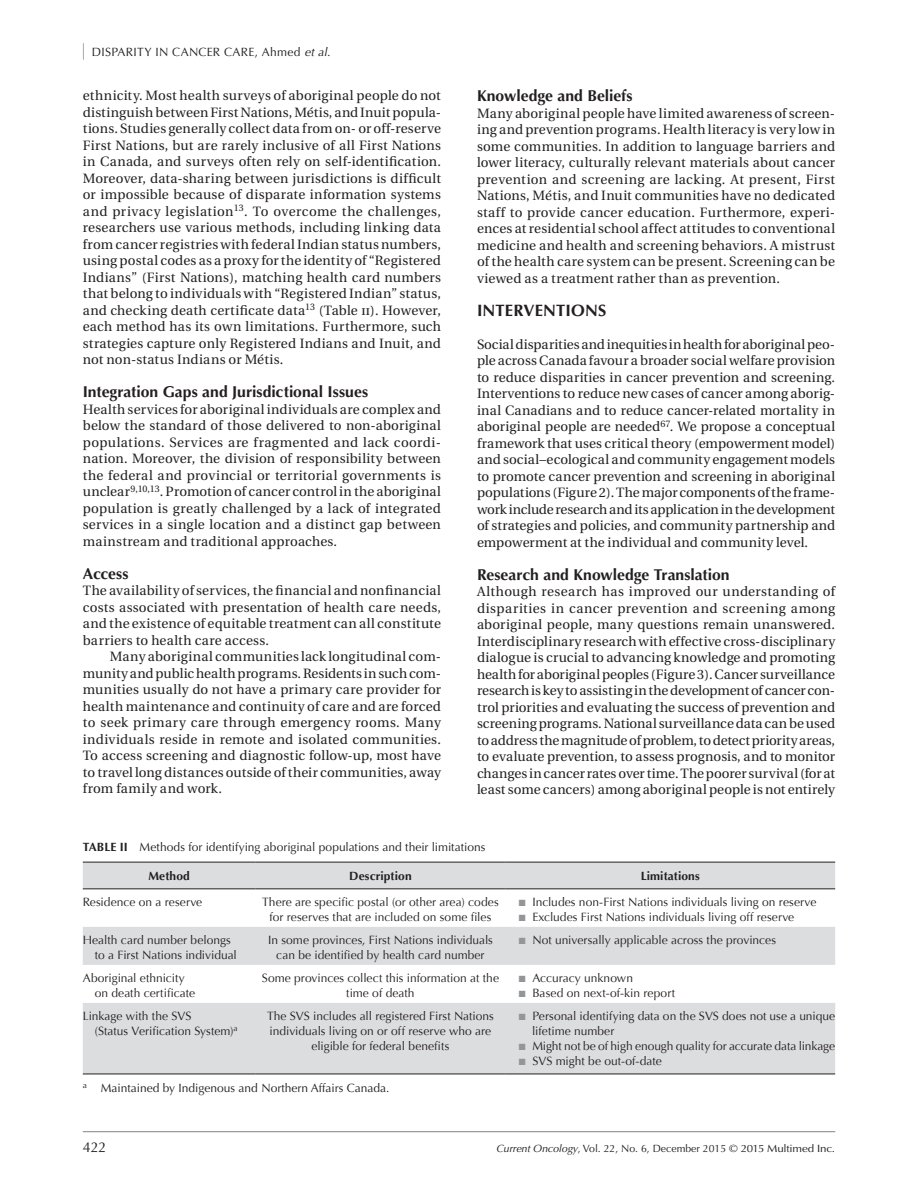
<style>
.page{position:relative;width:918px;height:1188px;background:#fff}
.page>*{position:absolute;margin:0;border:0;box-sizing:border-box;transform-origin:0 0}
.t1{font:700 16.5px "Optima";letter-spacing:.01em;color:#231f20}
.t2{font:700 15.75px "Optima";color:#231f20}
.t3{font:14.25px "Optima";color:#231f20}
.t4{font:13.5px/16.5px "Utopia";letter-spacing:.015em;color:#231f20;text-align:justify}
.t5{font:12px/15px "Optima";color:#231f20;text-align:center}
.t6{font:12px "Optima";color:#231f20}
.t7{font:12px "Optima";letter-spacing:.025em;color:#231f20}
.t8{font:700 12px "Optima";letter-spacing:.01em;color:#231f20}
.t9{font:10.5px "Optima";color:#231f20}
.s1{font-style:italic}
.s2{font-family:"Utopia Regular SC"}
.s3{font-weight:700}
.s4{color:#939598}
</style>
<div class="page">
<hr style="left:83px;top:1131px;width:752px;height:1px;background:#231f20">
<svg style="left:83px;top:43px;width:1px;height:17px"></svg>
<svg style="left:83px;top:863px;width:752px;height:211px;fill:#dcdddf"></svg>
<hr style="left:83px;top:862px;width:173px;height:1px;background:#231f20">
<hr style="left:256px;top:862px;width:249px;height:1px;background:#231f20">
<hr style="left:505px;top:862px;width:330px;height:1px;background:#231f20">
<hr style="left:83px;top:889px;width:173px;height:1px;background:#231f20">
<hr style="left:256px;top:889px;width:249px;height:1px;background:#231f20">
<hr style="left:505px;top:889px;width:330px;height:1px;background:#231f20">
<hr style="left:83px;top:1074px;width:173px;height:1px;background:#231f20">
<hr style="left:256px;top:1074px;width:249px;height:1px;background:#231f20">
<hr style="left:505px;top:1074px;width:330px;height:1px;background:#231f20">
<p class="t7" style="left:92px;top:45px;width:240px">DISPARITY IN CANCER CARE, Ahmed <span class="s1">et al.</span></p>
<p class="t4" style="left:83px;top:88px;width:360px">ethnicity. Most health surveys of aboriginal people do not distinguish between First Nations, Métis, and Inuit popula&shy;tions. Studies generally collect data from on- or off-reserve First Nations, but are rarely inclusive of all First Nations in Canada, and surveys often rely on self-identification.<br>Moreover, data-sharing between jurisdictions is difficult or impossible because of disparate information systems and privacy legislation<sup>13</sup>. To overcome the challenges, researchers use various methods, including linking data from cancer registries with federal Indian status numbers, using postal codes as a proxy for the identity of “Registered Indians” (First Nations), matching health card numbers that belong to individuals with “Registered Indian” status, and checking death certificate data<sup>13</sup> (Table <span class="s2">ii</span>). However, each method has its own limitations. Furthermore, such strategies capture only Registered Indians and Inuit, and not non-status Indians or Métis.</p>
<p class="t2" style="left:83px;top:383px;width:287px">Integration Gaps and Jurisdictional Issues</p>
<p class="t4" style="left:83px;top:401px;width:360px">Health services for aboriginal individuals are complex and below the standard of those delivered to non-aboriginal populations. Services are fragmented and lack coordi&shy;nation. Moreover, the division of responsibility between the federal and provincial or territorial governments is unclear<sup>9,10,13</sup>. Promotion of cancer control in the aboriginal population is greatly challenged by a lack of integrated services in a single location and a distinct gap between mainstream and traditional approaches.</p>
<p class="t2" style="left:83px;top:564px;width:47px">Access</p>
<p class="t4" style="left:83px;top:583px;width:360px">The availability of services, the financial and nonfinancial costs associated with presentation of health care needs, and the existence of equitable treatment can all constitute barriers to health care access.</p>
<p class="t4" style="left:83px;top:649px;width:360px;text-indent:27px">Many aboriginal communities lack longitudinal com&shy;munity and public health programs. Residents in such com&shy;munities usually do not have a primary care provider for health maintenance and continuity of care and are forced to seek primary care through emergency rooms. Many individuals reside in remote and isolated communities.<br>To access screening and diagnostic follow-up, most have to travel long distances outside of their communities, away from family and work.</p>
<p class="t2" style="left:477px;top:87px;width:157px">Knowledge and Beliefs</p>
<p class="t4" style="left:477px;top:105px;width:360px">Many aboriginal people have limited awareness of screen&shy;ing and prevention programs. Health literacy is very low in some communities. In addition to language barriers and lower literacy, culturally relevant materials about cancer prevention and screening are lacking. At present, First Nations, Métis, and Inuit communities have no dedicated staff to provide cancer education. Furthermore, experi&shy;ences at residential school affect attitudes to conventional medicine and health and screening behaviors. A mistrust of the health care system can be present. Screening can be viewed as a treatment rather than as prevention.</p>
<p class="t1" style="left:477px;top:301px;width:131px">INTERVENTIONS</p>
<p class="t4" style="left:477px;top:336px;width:360px">Social disparities and inequities in health for aboriginal peo&shy;ple across Canada favour a broader social welfare provision to reduce disparities in cancer prevention and screening.<br>Interventions to reduce new cases of cancer among aborig&shy;inal Canadians and to reduce cancer-related mortality in aboriginal people are needed<sup>67</sup>. We propose a conceptual framework that uses critical theory (empowerment model) and social–ecological and community engagement models to promote cancer prevention and screening in aboriginal populations (Figure 2). The major components of the frame&shy;work include research and its application in the development of strategies and policies, and community partnership and empowerment at the individual and community level.</p>
<p class="t2" style="left:477px;top:565px;width:254px">Research and Knowledge Translation</p>
<p class="t4" style="left:477px;top:584px;width:360px">Although research has improved our understanding of disparities in cancer prevention and screening among aboriginal people, many questions remain unanswered.<br>Interdisciplinary research with effective cross-disciplinary dialogue is crucial to advancing knowledge and promoting health for aboriginal peoples (Figure 3). Cancer surveillance research is key to assisting in the development of cancer con&shy;trol priorities and evaluating the success of prevention and screening programs. National surveillance data can be used to address the magnitude of problem, to detect priority areas, to evaluate prevention, to assess prognosis, and to monitor changes in cancer rates over time. The poorer survival (for at least some cancers) among aboriginal people is not entirely</p>
<p class="t6" style="left:83px;top:840px;width:404px"><span class="s3">TABLE II</span> Methods for identifying aboriginal populations and their limitations</p>
<p class="t8" style="left:148px;top:869px;width:43px">Method</p>
<p class="t8" style="left:349px;top:869px;width:64px">Description</p>
<p class="t8" style="left:641px;top:869px;width:61px">Limitations</p>
<p class="t5" style="left:83px;top:894px;width:121px">Residence on a reserve</p>
<p class="t5" style="left:262px;top:894px;width:238px">There are specific postal (or other area) codes for reserves that are included on some files</p>
<p class="t5" style="left:519px;top:894px;width:299px"><span class="s4">■</span> Includes non-First Nations individuals living on reserve</p>
<p class="t5" style="left:519px;top:909px;width:277px"><span class="s4">■</span> Excludes First Nations individuals living off reserve</p>
<p class="t5" style="left:95px;top:933px;width:144px;text-align:left;text-indent:-12px">Health card number belongs to a First Nations individual</p>
<p class="t5" style="left:268px;top:933px;width:226px">In some provinces, First Nations individuals can be identified by health card number</p>
<p class="t5" style="left:519px;top:933px;width:259px"><span class="s4">■</span> Not universally applicable across the provinces</p>
<p class="t5" style="left:95px;top:971px;width:102px;text-align:left;text-indent:-12px">Aboriginal ethnicity on death certificate</p>
<p class="t5" style="left:262px;top:971px;width:239px">Some provinces collect this information at the time of death</p>
<p class="t5" style="left:519px;top:971px;width:116px"><span class="s4">■</span> Accuracy unknown</p>
<p class="t5" style="left:519px;top:986px;width:158px"><span class="s4">■</span> Based on next-of-kin report</p>
<p class="t5" style="left:95px;top:1009px;width:145px;text-align:left;text-indent:-12px">Linkage with the SVS<br>(Status Verification System)<sup>a</sup></p>
<p class="t5" style="left:267px;top:1009px;width:228px">The SVS includes all registered First Nations individuals living on or off reserve who are eligible for federal benefits</p>
<p class="t5" style="left:532px;top:1009px;width:304px;text-align:left;text-indent:-13px"><span class="s4">■</span> Personal identifying data on the SVS does not use a unique lifetime number</p>
<p class="t5" style="left:519px;top:1039px;width:318px"><span class="s4">■</span> Might not be of high enough quality for accurate data linkage</p>
<p class="t5" style="left:519px;top:1054px;width:144px"><span class="s4">■</span> SVS might be out-of-date</p>
<p class="t6" style="left:83px;top:1081px;width:308px"><sup>a</sup> Maintained by Indigenous and Northern Affairs Canada.</p>
<p class="t3" style="left:83px;top:1139px;width:25px">422</p>
<p class="t9" style="left:496px;top:1142px;width:341px"><span class="s1">Current Oncology</span>, Vol. 22, No. 6, December 2015 © 2015 Multimed Inc.</p>
</div>
